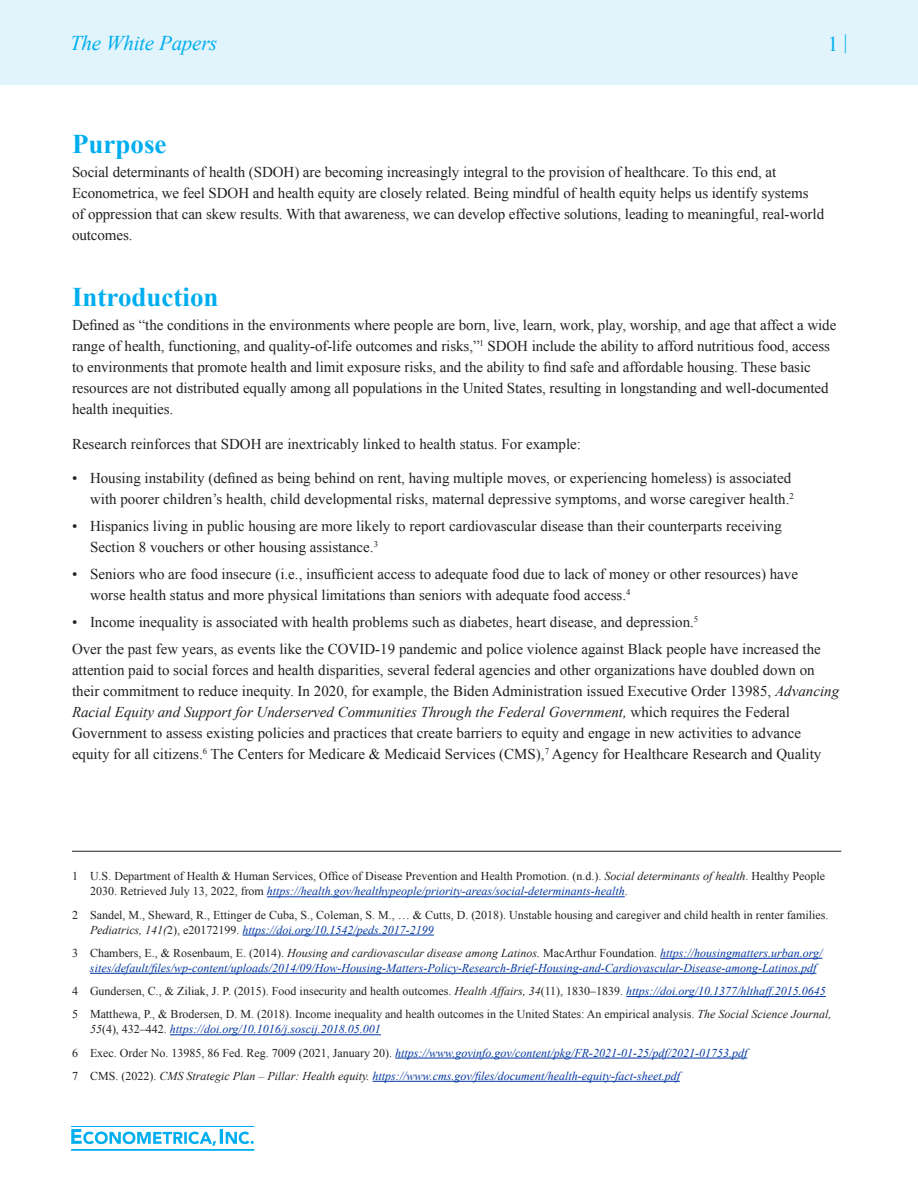
<style>
.page{position:relative;width:918px;height:1188px;background:#fff}
.page>*{position:absolute;margin:0;border:0;box-sizing:border-box;transform-origin:0 0}
.Head_1{font:700 27px "Times New Roman";color:#00aeef}
.t1{font:italic 21px "Times New Roman";letter-spacing:-.01em;color:#00aeef}
.t2{font:21px "Times New Roman";color:#00aeef}
.Body{font:15px/21px "Times New Roman";color:#231f20}
.Head_1-2{font:15px/21px "Times New Roman";letter-spacing:-.005em;color:#231f20}
.Footnote{font:12px/15px "Times New Roman";color:#231f20}
.Footnote-2{font:italic 12px/15px "Times New Roman";color:#0036a0}
.s1{font-style:italic}
.s2{font-style:italic;color:#0036a0}
.s3{font-style:normal;color:#231f20}
.s4{color:#231f20}
</style>
<div class="page">
<div style="left:0;top:0;width:918px;height:84px;background:#e1f4fc"></div>
<svg style="left:71px;top:1129px;width:183px;height:17px"></svg>
<hr style="left:71px;top:1149px;width:183px;height:2px;background:#00aeef">
<hr style="left:71px;top:1126px;width:183px;height:1px;background:#00aeef">
<hr style="left:72px;top:851px;width:769px;height:1px;background:#231f20">
<hr style="left:267px;top:896px;width:358px;height:1px;background:#0036a0">
<hr style="left:243px;top:935px;width:191px;height:1px;background:#0036a0">
<hr style="left:660px;top:958px;width:162px;height:1px;background:#0036a0">
<hr style="left:90px;top:973px;width:726px;height:1px;background:#0036a0">
<hr style="left:626px;top:996px;width:200px;height:1px;background:#0036a0">
<hr style="left:170px;top:1035px;width:211px;height:1px;background:#0036a0">
<hr style="left:395px;top:1058px;width:352px;height:1px;background:#0036a0">
<hr style="left:373px;top:1081px;width:307px;height:1px;background:#0036a0">
<h2 class="t1" style="left:70px;top:28px;width:149px">The White Papers</h2>
<h2 class="t2" style="left:828px;top:29px;width:21px">1 |</h2>
<p class="Head_1" style="left:72px;top:126px;width:96px">Purpose</p>
<p class="Head_1-2" style="left:72px;top:162px;width:754px">Social determinants of health (SDOH) are becoming increasingly integral to the provision of healthcare. To this end, at Econometrica, we feel SDOH and health equity are closely related. Being mindful of health equity helps us identify systems of oppression that can skew results. With that awareness, we can develop effective solutions, leading to meaningful, real-world outcomes.</p>
<p class="Head_1" style="left:72px;top:279px;width:148px">Introduction</p>
<p class="Body" style="left:72px;top:315px;width:766px">Defined as “the conditions in the environments where people are born, live, learn, work, play, worship, and age that affect a wide range of health, functioning, and quality-of-life outcomes and risks,”<sup>1</sup> SDOH include the ability to afford nutritious food, access to environments that promote health and limit exposure risks, and the ability to find safe and affordable housing. These basic resources are not distributed equally among all populations in the United States, resulting in longstanding and well-documented health inequities.</p>
<p class="Body" style="left:72px;top:433px;width:511px">Research reinforces that SDOH are inextricably linked to health status. For example:</p>
<p class="Body" style="left:72px;top:468px;width:723px;text-align:right">• Housing instability (defined as being behind on rent, having multiple moves, or experiencing homeless) is associated with poorer children’s health, child developmental risks, maternal depressive symptoms, and worse caregiver health.<sup>2</sup></p>
<p class="Body" style="left:90px;top:516px;width:693px;text-indent:-18px">• Hispanics living in public housing are more likely to report cardiovascular disease than their counterparts receiving<br>Section 8 vouchers or other housing assistance.<sup>3</sup></p>
<p class="Body" style="left:90px;top:564px;width:710px;text-indent:-18px">• Seniors who are food insecure (i.e., insufficient access to adequate food due to lack of money or other resources) have worse health status and more physical limitations than seniors with adequate food access.<sup>4</sup></p>
<p class="Body" style="left:72px;top:612px;width:628px">• Income inequality is associated with health problems such as diabetes, heart disease, and depression.<sup>5</sup></p>
<p class="Body" style="left:72px;top:639px;width:769px">Over the past few years, as events like the COVID-19 pandemic and police violence against Black people have increased the attention paid to social forces and health disparities, several federal agencies and other organizations have doubled down on their commitment to reduce inequity. In 2020, for example, the Biden Administration issued Executive Order 13985, <span class="s1">Advancing Racial Equity and Support for Underserved Communities Through the Federal Government,</span> which requires the Federal Government to assess existing policies and practices that create barriers to equity and engage in new activities to advance equity for all citizens.<sup>6</sup> The Centers for Medicare &amp; Medicaid Services (CMS),<sup>7</sup> Agency for Healthcare Research and Quality</p>
<p class="Footnote" style="left:90px;top:869px;width:737px;text-indent:-18px">1 U.S. Department of Health &amp; Human Services, Office of Disease Prevention and Health Promotion. (n.d.). <span class="s1">Social determinants of health</span>. Healthy People<br>2030. Retrieved July 13, 2022, from <span class="s2">https://health.gov/healthypeople/priority-areas/social-determinants-health</span>.</p>
<p class="Footnote" style="left:90px;top:907px;width:740px;text-indent:-18px">2 Sandel, M., Sheward, R., Ettinger de Cuba, S., Coleman, S. M., … &amp; Cutts, D. (2018). Unstable housing and caregiver and child health in renter families.<br><span class="s1">Pediatrics, 141(</span>2), e20172199. <span class="s2">https://doi.org/10.1542/peds.2017-2199</span></p>
<p class="Footnote-2" style="left:90px;top:945px;width:734px;text-indent:-18px"><span class="s3">3 Chambers, E., &amp; Rosenbaum, E. (2014).</span> <span class="s4">Housing and cardiovascular disease among Latinos.</span> <span class="s3">MacArthur Foundation.</span> https://housingmatters.urban.org/ sites/default/files/wp-content/uploads/2014/09/How-Housing-Matters-Policy-Research-Brief-Housing-and-Cardiovascular-Disease-among-Latinos.pdf</p>
<p class="Footnote" style="left:72px;top:984px;width:755px">4 Gundersen, C., &amp; Ziliak, J. P. (2015). Food insecurity and health outcomes. <span class="s1">Health Affairs, 34</span>(11), 1830–1839. <span class="s2">https://doi.org/10.1377/hlthaff.2015.0645</span></p>
<p class="Footnote" style="left:90px;top:1007px;width:743px;text-indent:-18px">5 Matthewa, P., &amp; Brodersen, D. M. (2018). Income inequality and health outcomes in the United States: An empirical analysis. <span class="s1">The Social Science Journal,<br>55</span>(4), 432–442. <span class="s2">https://doi.org/10.1016/j.soscij.2018.05.001</span></p>
<p class="Footnote-2" style="left:72px;top:1045px;width:677px"><span class="s3">6 Exec. Order No. 13985, 86 Fed. Reg. 7009 (2021, January 20).</span> https://www.govinfo.gov/content/pkg/FR-2021-01-25/pdf/2021-01753.pdf</p>
<p class="Footnote-2" style="left:72px;top:1068px;width:610px"><span class="s3">7 CMS. (2022).</span> <span class="s4">CMS Strategic Plan – Pillar: Health equity.</span> https://www.cms.gov/files/document/health-equity-fact-sheet.pdf</p>
</div>
